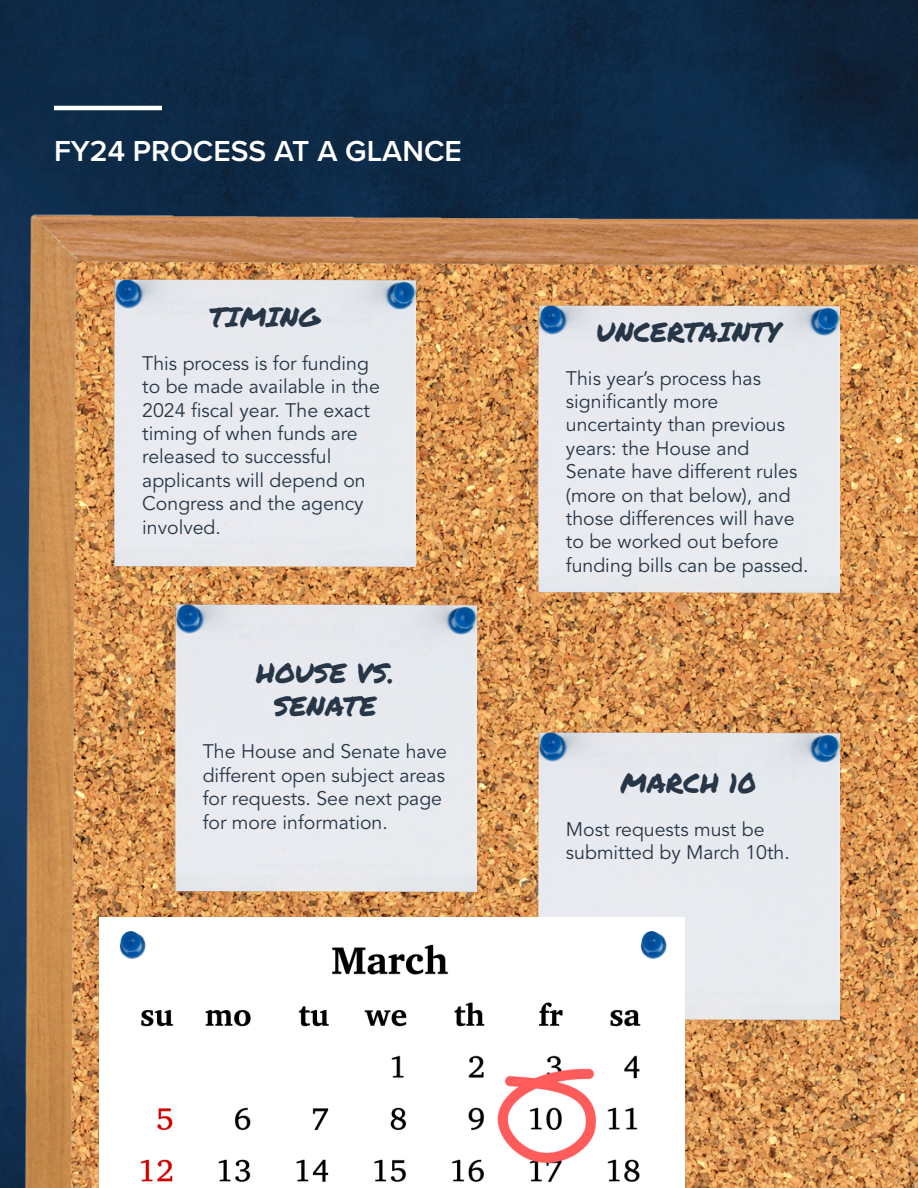
<style>
.page{position:relative;width:918px;height:1188px;background:#fff}
.page>*{position:absolute;margin:0;border:0;box-sizing:border-box;transform-origin:0 0}
.t1{font:600 30px "Proxima Nova";color:#fff}
.t2{font:27.15px/32.7px "Permanent Marker";color:#273647;text-align:center}
.t3{font:19.5px/23.4px "Avenir LT Std";color:#273647}
</style>
<div class="page">
<img style="left:0;top:0;width:918px;height:149px">
<img style="left:0;top:149px;width:918px;height:1039px">
<hr style="left:54px;top:106px;width:108px;height:4px;background:#fff">
<div style="left:114px;top:278px;width:302px;height:288px;background:#e8eaee"></div>
<div style="left:537px;top:305px;width:303px;height:288px;background:#e8eaee"></div>
<div style="left:537px;top:732px;width:303px;height:288px;background:#e7eaee"></div>
<div style="left:174px;top:604px;width:302px;height:288px;background:#e8eaee"></div>
<img style="left:100px;top:917px;width:584px;height:271px">
<img style="left:641px;top:932px;width:26px;height:27px">
<img style="left:120px;top:932px;width:26px;height:27px">
<p class="t1" style="left:54px;top:129px;width:409px">FY24 PROCESS AT A GLANCE</p>
<p class="t2" style="left:209px;top:300px;width:112px">TIMING</p>
<p class="t3" style="left:142px;top:352px;width:239px">This process is for funding to be made available in the<br>2024 fiscal year. The exact timing of when funds are released to successful applicants will depend on<br>Congress and the agency involved.</p>
<p class="t2" style="left:256px;top:656px;width:140px">HOUSE VS.<br>SENATE</p>
<p class="t3" style="left:203px;top:741px;width:246px">The House and Senate have different open subject areas for requests. See next page for more information.</p>
<p class="t2" style="left:596px;top:315px;width:186px">UNCERTAINTY</p>
<p class="t3" style="left:566px;top:367px;width:244px">This year’s process has significantly more uncertainty than previous years: the House and<br>Senate have different rules (more on that below), and those differences will have to be worked out before funding bills can be passed.</p>
<p class="t2" style="left:620px;top:766px;width:138px">MARCH 10</p>
<p class="t3" style="left:566px;top:818px;width:225px">Most requests must be submitted by March 10th.</p>
</div>
